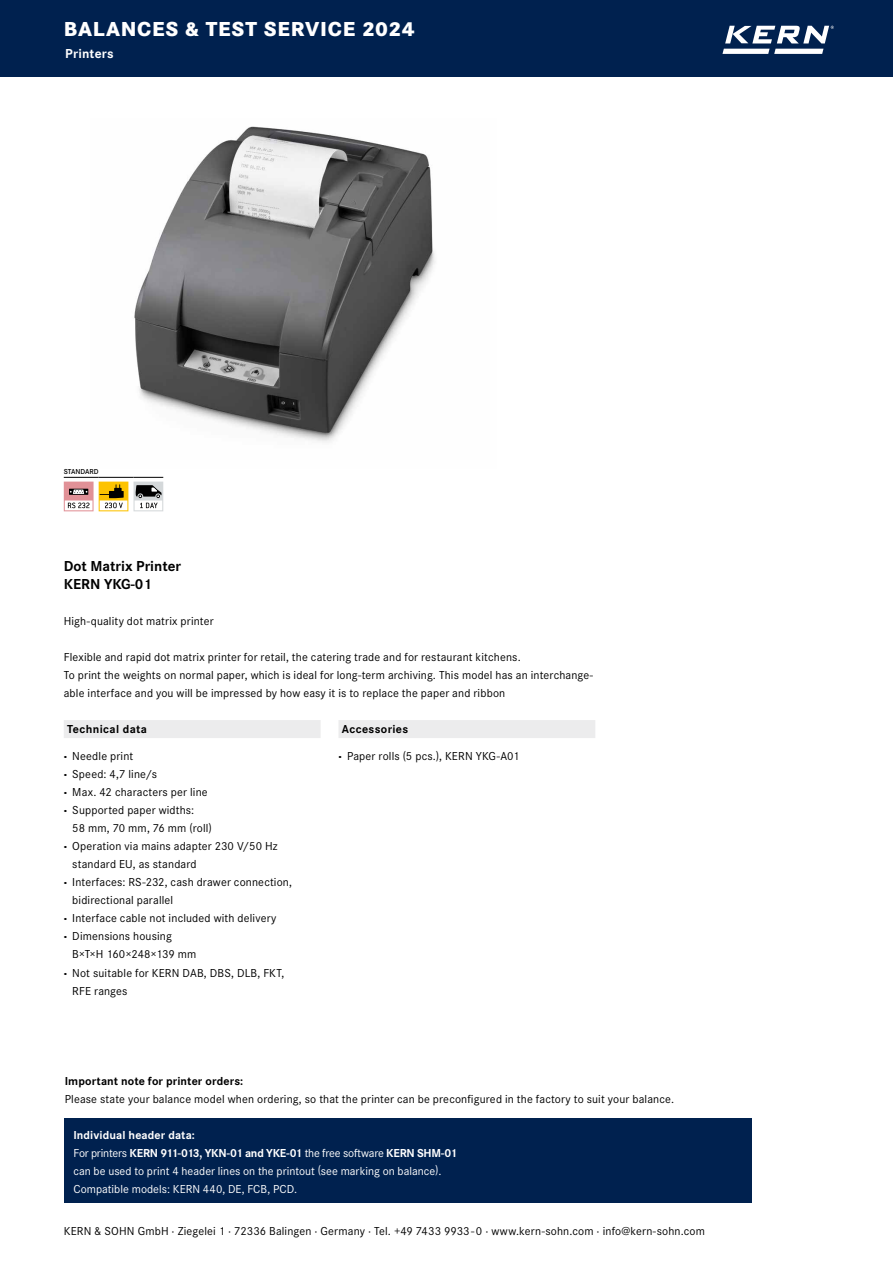
<style>
.page{position:relative;width:893px;height:1263px;background:#fff}
.page>*{position:absolute;margin:0;border:0;box-sizing:border-box;transform-origin:0 0}
.t1{font:800 21px "Corporate S Pro";letter-spacing:.035em;color:#fff}
.t2{font:700 15px/18px "Corporate S Pro";color:#000}
.t3{font:700 13.5px "Corporate S Pro";letter-spacing:.015em;color:#fff}
.t4{font:12px/18px "Corporate S Pro";letter-spacing:.015em;color:#000}
.t5{font:12px/18px "Corporate S Pro";letter-spacing:.005em;color:#fff}
.t6{font:700 12px "Corporate S Pro";letter-spacing:.02em;color:#000}
.t7{font:12px "Corporate S Pro";letter-spacing:-.005em;color:#000}
.t8{font:600 7.5px "Corporate S Pro";color:#000}
.s1{font-weight:800}
.s2{font-weight:700}
</style>
<div class="page">
<div style="left:0;top:0;width:893px;height:76px;background:#00214f"></div>
<svg style="left:722px;top:49px;width:101px;height:5px"></svg>
<svg style="left:725px;top:26px;width:109px;height:17px"></svg>
<img style="left:134px;top:126px;width:301px;height:316px">
<hr style="left:64px;top:477px;width:35px;height:1px;background:#000">
<hr style="left:99px;top:477px;width:35px;height:1px;background:#000">
<svg style="left:64px;top:482px;width:64px;height:29px"></svg>
<svg style="left:134px;top:477px;width:29px;height:34px"></svg>
<div style="left:64px;top:1119px;width:687px;height:84px;background:#00214f"></div>
<div style="left:64px;top:720px;width:257px;height:18px;background:#ececed"></div>
<div style="left:338px;top:720px;width:257px;height:18px;background:#ececed"></div>
<h1 class="t1" style="left:64px;top:12px;width:352px">BALANCES &amp; TEST SERVICE 2024</h1>
<p class="t3" style="left:65px;top:43px;width:50px">Printers</p>
<p class="t8" style="left:64px;top:466px;width:36px">STANDARD</p>
<p class="t2" style="left:64px;top:556px;width:119px">Dot Matrix Printer<br>KERN YKG-01</p>
<p class="t4" style="left:64px;top:612px;width:151px">High-quality dot matrix printer</p>
<p class="t4" style="left:64px;top:648px;width:531px">Flexible and rapid dot matrix printer for retail, the catering trade and for restaurant kitchens.<br>To print the weights on normal paper, which is ideal for long-term archiving. This model has an interchange&shy;able interface and you will be impressed by how easy it is to replace the paper and ribbon</p>
<p class="t6" style="left:67px;top:720px;width:81px">Technical data</p>
<p class="t4" style="left:64px;top:747px;width:145px"><span class="s1">·</span> Needle print<br><span class="s1">·</span> Speed: 4,7 line/s<br><span class="s1">·</span> Max. 42 characters per line <span class="s1">·</span> Supported paper widths:</p>
<p class="t4" style="left:72px;top:819px;width:141px">58 mm, 70 mm, 76 mm (roll)</p>
<p class="t4" style="left:64px;top:837px;width:215px"><span class="s1">·</span> Operation via mains adapter 230 V/50 Hz</p>
<p class="t4" style="left:72px;top:855px;width:126px">standard EU, as standard</p>
<p class="t4" style="left:64px;top:873px;width:230px"><span class="s1">·</span> Interfaces: RS-232, cash drawer connection,</p>
<p class="t4" style="left:72px;top:891px;width:102px">bidirectional parallel</p>
<p class="t4" style="left:64px;top:909px;width:214px"><span class="s1">·</span> Interface cable not included with delivery</p>
<p class="t4" style="left:64px;top:927px;width:110px"><span class="s1">·</span> Dimensions housing</p>
<p class="t7" style="left:72px;top:946px;width:126px">B×T×H 160×248×139 mm</p>
<p class="t4" style="left:64px;top:963px;width:222px"><span class="s1">·</span> Not suitable for KERN DAB, DBS, DLB, FKT,</p>
<p class="t4" style="left:72px;top:981px;width:57px">RFE ranges</p>
<p class="t6" style="left:342px;top:720px;width:68px">Accessories</p>
<p class="t4" style="left:338px;top:747px;width:182px"><span class="s1">·</span> Paper rolls (5 pcs.), KERN YKG-A01</p>
<p class="t6" style="left:65px;top:1071px;width:180px">Important note for printer orders:</p>
<p class="t4" style="left:65px;top:1089px;width:611px">Please state your balance model when ordering, so that the printer can be preconfigured in the factory to suit your balance.</p>
<p class="t5" style="left:73px;top:1125px;width:385px"><span class="s2">Individual header data:<br></span>For printers <span class="s2">KERN 911-013, YKN-01 and YKE-01</span> the free software <span class="s2">KERN SHM-01 </span>can be used to print 4 header lines on the printout (see marking on balance).<br>Compatible models: KERN 440, DE, FCB, PCD.</p>
<p class="t4" style="left:64px;top:1221px;width:643px">KERN &amp; SOHN GmbH · Ziegelei 1 · 72336 Balingen · Germany · Tel. +49 7433 9933 - 0 · www.kern-sohn.com · info@kern-sohn.com</p>
</div>
